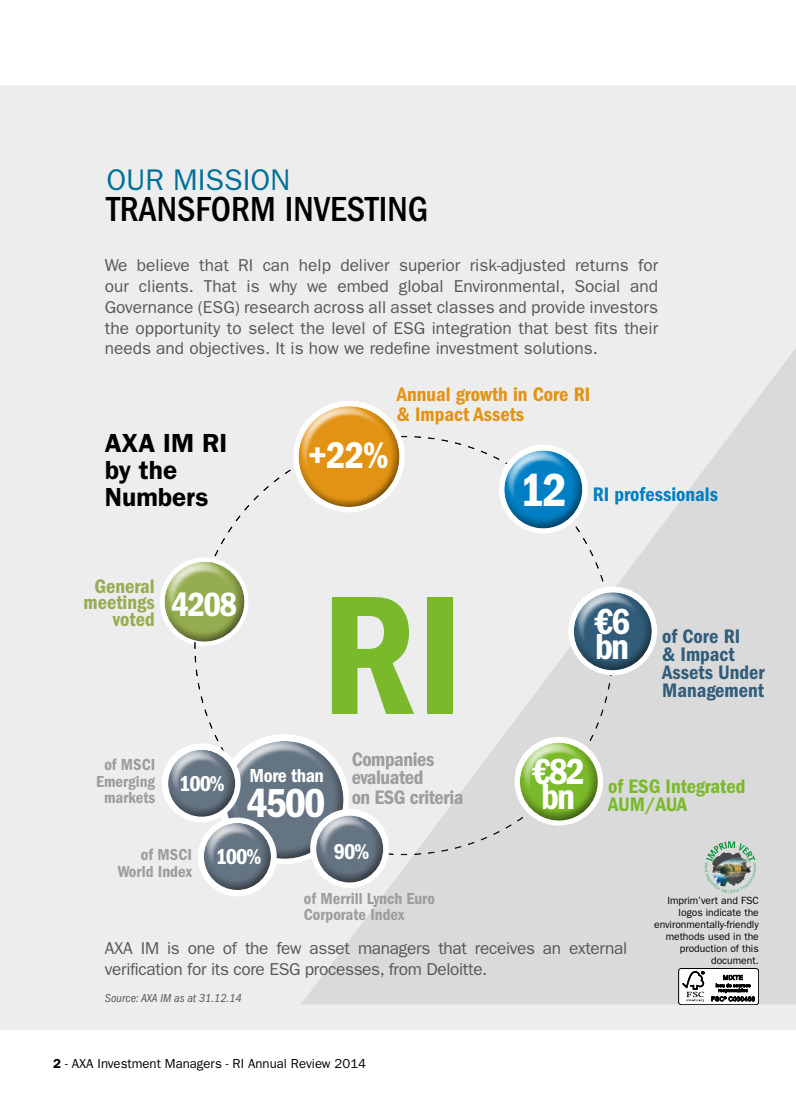
<style>
.page{position:relative;width:796px;height:1115px;background:#fff}
.page>*{position:absolute;margin:0;border:0;box-sizing:border-box;transform-origin:0 0}
.t1{font:175.2px "ITC Franklin Gothic Std Dm Cd";color:#7ab929}
.t2{font:48px "ITC Franklin Gothic Std Dm Cd";color:#fff}
.t3{font:41.85px "ITC Franklin Gothic Std Dm Cd";color:#fff}
.t4{font:38.4px "ITC Franklin Gothic Std Dm Cd";color:#fff}
.t5{font:37.5px "ITC Franklin Gothic Std Dm Cd";color:#fff}
.t6{font:500 condensed 36px "ITC Franklin Gothic Std";color:#000}
.t7{font:34.8px "ITC Franklin Gothic Std Dm Cd";color:#fff}
.t8{font:30px "ITC Franklin Gothic Std";color:#007198}
.t9{font:600 26.25px/27px "ITC Franklin Gothic Std";color:#000}
.t10{font:22.35px "ITC Franklin Gothic Std Dm Cd";letter-spacing:-.05em;color:#fff}
.t11{font:20.25px/18px "ITC Franklin Gothic Std Dm Cd";color:#315d7a}
.t12{font:20.25px/19.5px "ITC Franklin Gothic Std Dm Cd";color:#e29313}
.t13{font:20.25px/18.8px "ITC Franklin Gothic Std Dm Cd";letter-spacing:-.02em;color:#9d9d9c}
.t14{font:20.25px/18px "ITC Franklin Gothic Std Dm Cd";color:#7ab929}
.t15{font:20.25px/16.5px "ITC Franklin Gothic Std Dm Cd";color:#95ad50;text-align:right}
.t16{font:20.25px "ITC Franklin Gothic Std Dm Cd";color:#007fc4}
.t17{font:19.5px "ITC Franklin Gothic Std Dm Cd";letter-spacing:-.02em;color:#fff}
.t18{font:17.25px/20.7px "ITC Franklin Gothic Std";letter-spacing:-.02em;color:#575756;text-align:justify}
.t19{font:16.5px/16.5px "ITC Franklin Gothic Std Dm Cd";color:#9d9d9c;text-align:center}
.t20{font:13.2px "ITC Franklin Gothic Std";color:#000}
.t21{font:italic condensed 12px "ITC Franklin Gothic Std";color:#575756}
.t22{font:10.5px/12px "ITC Franklin Gothic Std";color:#000;text-align:right}
.s1{font-weight:600}
</style>
<div class="page">
<div style="left:0;top:85px;width:795px;height:944px;background:#ededed"></div>
<svg style="left:301px;top:350px;width:494px;height:653px;fill:#dadada"></svg>
<div style="left:181px;top:424px;width:435px;height:430px;background:#ededed"></div>
<div style="left:195px;top:436px;width:431px;height:420px;background:#000;opacity:.75"></div>
<div style="left:153px;top:550px;width:94px;height:77px;background:#fff;opacity:.75"></div>
<div style="left:159px;top:562px;width:96px;height:80px;background:#000;opacity:.75"></div>
<div style="left:215px;top:729px;width:127px;height:105px;background:#fff;opacity:.75"></div>
<div style="left:220px;top:741px;width:134px;height:118px;background:#000;opacity:.75"></div>
<div style="left:157px;top:738px;width:82px;height:67px;background:#fff;opacity:.75"></div>
<div style="left:163px;top:749px;width:83px;height:68px;background:#000;opacity:.75"></div>
<div style="left:304px;top:804px;width:83px;height:67px;background:#fff;opacity:.75"></div>
<div style="left:310px;top:815px;width:84px;height:68px;background:#000;opacity:.75"></div>
<div style="left:493px;top:439px;width:92px;height:76px;background:#fff;opacity:.75"></div>
<div style="left:498px;top:450px;width:94px;height:79px;background:#000;opacity:.75"></div>
<div style="left:508px;top:731px;width:92px;height:76px;background:#fff;opacity:.75"></div>
<div style="left:514px;top:742px;width:94px;height:79px;background:#000;opacity:.75"></div>
<div style="left:562px;top:581px;width:92px;height:75px;background:#fff;opacity:.75"></div>
<div style="left:568px;top:592px;width:94px;height:79px;background:#000;opacity:.75"></div>
<div style="left:289px;top:396px;width:110px;height:90px;background:#fff;opacity:.75"></div>
<div style="left:294px;top:407px;width:114px;height:100px;background:#000;opacity:.75"></div>
<img style="left:704px;top:840px;width:51px;height:53px">
<div style="left:678px;top:968px;width:80px;height:36px;background:#fff;border-radius:3px"></div>
<div style="left:678px;top:967px;width:80px;height:37px;border:1px solid #000;border-radius:3px"></div>
<svg style="left:682px;top:971px;width:22px;height:30px"></svg>
<svg style="left:711px;top:974px;width:43px;height:27px"></svg>
<div style="left:198px;top:817px;width:78px;height:79px;background:#fff;border-radius:50%"></div>
<div style="left:192px;top:811px;width:82px;height:68px;background:#fff;opacity:.75"></div>
<div style="left:198px;top:822px;width:83px;height:68px;background:#000;opacity:.75"></div>
<h3 class="t8" style="left:106px;top:162px;width:185px">OUR MISSION</h3>
<h3 class="t6" style="left:106px;top:188px;width:323px">TRANSFORM INVESTING</h3>
<p class="t18" style="left:105px;top:255px;width:554px">We believe that RI can help deliver superior risk-adjusted returns for our clients. That is why we embed global Environmental, Social and Governance (ESG) research across all asset classes and provide investors the opportunity to select the level of ESG integration that best fits their needs and objectives. It is how we redefine investment solutions.</p>
<h3 class="t9" style="left:105px;top:429px;width:124px">AXA IM RI by the<br>Numbers</h3>
<h3 class="t4" style="left:307px;top:433px;width:82px">+22%</h3>
<p class="t12" style="left:396px;top:384px;width:195px">Annual growth in Core RI &amp; Impact Assets</p>
<h2 class="t2" style="left:520px;top:462px;width:48px">12</h2>
<p class="t16" style="left:592px;top:482px;width:127px">RI professionals</p>
<p class="t15" style="left:83px;top:577px;width:73px">General meetings voted</p>
<p class="t19" style="left:96px;top:756px;width:61px">of MSCI<br>Emerging markets</p>
<h3 class="t7" style="left:171px;top:584px;width:67px">4208</h3>
<h1 class="t1" style="left:320px;top:555px;width:145px">RI</h1>
<p class="t10" style="left:179px;top:770px;width:47px">100%</p>
<p class="t17" style="left:249px;top:764px;width:76px">More than</p>
<h3 class="t3" style="left:246px;top:779px;width:81px">4500</h3>
<p class="t13" style="left:351px;top:749px;width:113px">Companies evaluated<br>on ESG criteria</p>
<h3 class="t5" style="left:593px;top:599px;width:38px">€6</h3>
<h3 class="t5" style="left:595px;top:625px;width:35px">bn</h3>
<p class="t11" style="left:661px;top:627px;width:104px">of Core RI<br>&amp; Impact<br>Assets Under<br>Management</p>
<h3 class="t5" style="left:531px;top:749px;width:55px">€82</h3>
<h3 class="t5" style="left:541px;top:775px;width:35px">bn</h3>
<p class="t14" style="left:608px;top:777px;width:138px">of ESG Integrated<br>AUM/AUA</p>
<p class="t19" style="left:118px;top:846px;width:75px;text-align:right">of MSCI<br>World Index</p>
<p class="t10" style="left:215px;top:843px;width:47px">100%</p>
<p class="t10" style="left:334px;top:838px;width:37px">90%</p>
<p class="t19" style="left:303px;top:889px;width:133px;text-align:left">of Merrill Lynch Euro<br>Corporate Index</p>
<p class="t18" style="left:105px;top:938px;width:523px">AXA IM is one of the few asset managers that receives an external verification for its core ESG processes, from Deloitte.</p>
<p class="t21" style="left:105px;top:990px;width:138px">Source: AXA IM as at 31.12.14</p>
<p class="t20" style="left:53px;top:1055px;width:314px"><span class="s1">2</span> - AXA Investment Managers - RI Annual Review 2014</p>
<p class="t22" style="left:653px;top:894px;width:106px">Imprim’vert and FSC logos indicate the environmentally-friendly methods used in the production of this document.</p>
</div>
